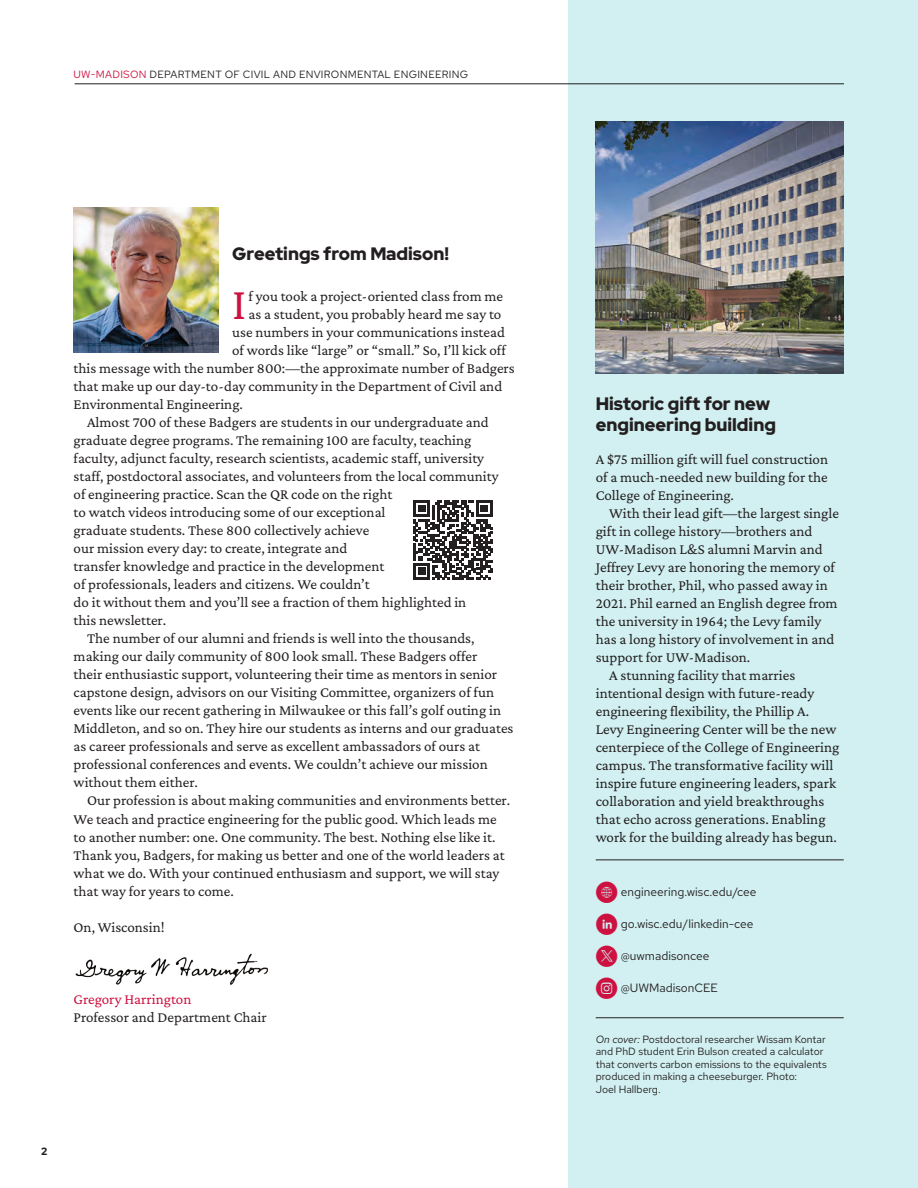
<style>
.page{position:relative;width:918px;height:1188px;background:#fff}
.page>*{position:absolute;margin:0;border:0;box-sizing:border-box;transform-origin:0 0}
.body_text_no_indent{font:46.35px "Crimson Pro";color:#cd1141}
.heading_12{font:900 18px/21.6px "Red Hat Display";color:#231f20}
.body_text{font:15px/18px "Crimson Pro";color:#231f20}
.body_text_no_indent-2{font:15px/18px "Crimson Pro";color:#231f20;text-align:justify}
.body_text_news_sans{font:12px "Red Hat Text";color:#231f20}
.top_mast_info{font:10.5px/12.6px "Red Hat Text";color:#231f20}
.top_mast_info-2{font:10.5px "Red Hat Text";letter-spacing:.025em;color:#231f20}
.t1{font:700 10.5px "Red Hat Text";color:#231f20}
.s1{color:#cd1141}
.s2{font-family:"Social Media Circled";font-size:21px;color:#cd1141}
.s3{font-style:italic}
</style>
<div class="page">
<hr style="left:75px;top:84px;width:769px;height:1px;background:#231f20">
<img style="left:75px;top:953px;width:193px;height:32px">
<img style="left:74px;top:207px;width:145px;height:146px">
<div style="left:568px;top:0;width:350px;height:1188px;background:#d2f0f1"></div>
<img style="left:596px;top:122px;width:248px;height:252px">
<hr style="left:596px;top:860px;width:248px;height:1px;background:#231f20">
<hr style="left:596px;top:1017px;width:248px;height:1px;background:#231f20">
<svg style="left:413px;top:500px;width:80px;height:80px"></svg>
<p class="top_mast_info-2" style="left:74px;top:67px;width:396px"><span class="s1">UW-MADISON</span> DEPARTMENT OF CIVIL AND ENVIRONMENTAL ENGINEERING</p>
<p class="heading_12" style="left:232px;top:242px;width:218px">Greetings from Madison!</p>
<p class="body_text_no_indent" style="left:232px;top:275px;width:16px">I</p>
<p class="body_text_no_indent-2" style="left:249px;top:287px;width:256px">f you took a project-oriented class from me</p>
<p class="body_text_no_indent-2" style="left:249px;top:305px;width:254px">as a student, you probably heard me say to</p>
<p class="body_text_no_indent-2" style="left:232px;top:323px;width:274px">use numbers in your communications instead</p>
<p class="body_text_no_indent-2" style="left:232px;top:341px;width:275px">of words like “large” or “small.” So, I’ll kick off</p>
<p class="body_text_no_indent-2" style="left:74px;top:359px;width:443px">this message with the number 800:—the approximate number of Badgers</p>
<p class="body_text_no_indent-2" style="left:74px;top:377px;width:430px">that make up our day-to-day community in the Department of Civil and</p>
<p class="body_text_no_indent-2" style="left:74px;top:395px;width:171px">Environmental Engineering.</p>
<p class="body_text" style="left:74px;top:413px;width:427px;text-indent:13px">Almost 700 of these Badgers are students in our undergraduate and graduate degree programs. The remaining 100 are faculty, teaching faculty, adjunct faculty, research scientists, academic staff, university staff, postdoctoral associates, and volunteers from the local community of engineering practice. Scan the QR code on the right<br>to watch videos introducing some of our exceptional<br>graduate students. These 800 collectively achieve<br>our mission every day: to create, integrate and<br>transfer knowledge and practice in the development<br>of professionals, leaders and citizens. We couldn’t<br>do it without them and you’ll see a fraction of them highlighted in<br>this newsletter.</p>
<p class="body_text" style="left:74px;top:629px;width:441px;text-indent:13px">The number of our alumni and friends is well into the thousands, making our daily community of 800 look small. These Badgers offer<br>their enthusiastic support, volunteering their time as mentors in senior capstone design, advisors on our Visiting Committee, organizers of fun events like our recent gathering in Milwaukee or this fall’s golf outing in Middleton, and so on. They hire our students as interns and our graduates as career professionals and serve as excellent ambassadors of ours at professional conferences and events. We couldn’t achieve our mission without them either.</p>
<p class="body_text" style="left:74px;top:791px;width:438px;text-indent:13px">Our profession is about making communities and environments better.<br>We teach and practice engineering for the public good. Which leads me to another number: one. One community. The best. Nothing else like it.<br>Thank you, Badgers, for making us better and one of the world leaders at what we do. With your continued enthusiasm and support, we will stay that way for years to come.</p>
<p class="body_text_no_indent-2" style="left:74px;top:917px;width:93px">On, Wisconsin!</p>
<p class="body_text" style="left:74px;top:989px;width:195px"><span class="s1">Gregory Harrington<br></span>Professor and Department Chair</p>
<p class="t1" style="left:41px;top:1145px;width:8px">2</p>
<p class="heading_12" style="left:596px;top:392px;width:182px">Historic gift for new engineering building</p>
<p class="body_text_no_indent-2" style="left:596px;top:449px;width:234px">A $75 million gift will fuel construction of a much-needed new building for the College of Engineering.</p>
<p class="body_text" style="left:596px;top:503px;width:245px;text-indent:14px">With their lead gift—the largest single gift in college history—brothers and UW-Madison L&amp;S alumni Marvin and Jeffrey Levy are honoring the memory of their brother, Phil, who passed away in 2021. Phil earned an English degree from the university in 1964; the Levy family has a long history of involvement in and support for UW-Madison.</p>
<p class="body_text" style="left:596px;top:665px;width:245px;text-indent:14px">A stunning facility that marries intentional design with future-ready engineering flexibility, the Phillip A.<br>Levy Engineering Center will be the new centerpiece of the College of Engineering campus. The transformative facility will inspire future engineering leaders, spark collaboration and yield breakthroughs that echo across generations. Enabling work for the building already has begun.</p>
<p class="body_text_news_sans" style="left:596px;top:884px;width:162px"><span class="s2">K</span> engineering.wisc.edu/cee</p>
<p class="body_text_news_sans" style="left:596px;top:916px;width:159px"><span class="s2">C</span> go.wisc.edu/linkedin-cee</p>
<p class="body_text_news_sans" style="left:596px;top:948px;width:115px"><span class="s2">D</span> @uwmadisoncee</p>
<p class="body_text_news_sans" style="left:596px;top:979px;width:124px"><span class="s2">Q</span> @UWMadisonCEE</p>
<p class="top_mast_info" style="left:596px;top:1033px;width:233px"><span class="s3">On cover:</span> Postdoctoral researcher Wissam Kontar and PhD student Erin Bulson created a calculator that converts carbon emissions to the equivalents produced in making a cheeseburger. Photo:<br>Joel Hallberg.</p>
</div>
